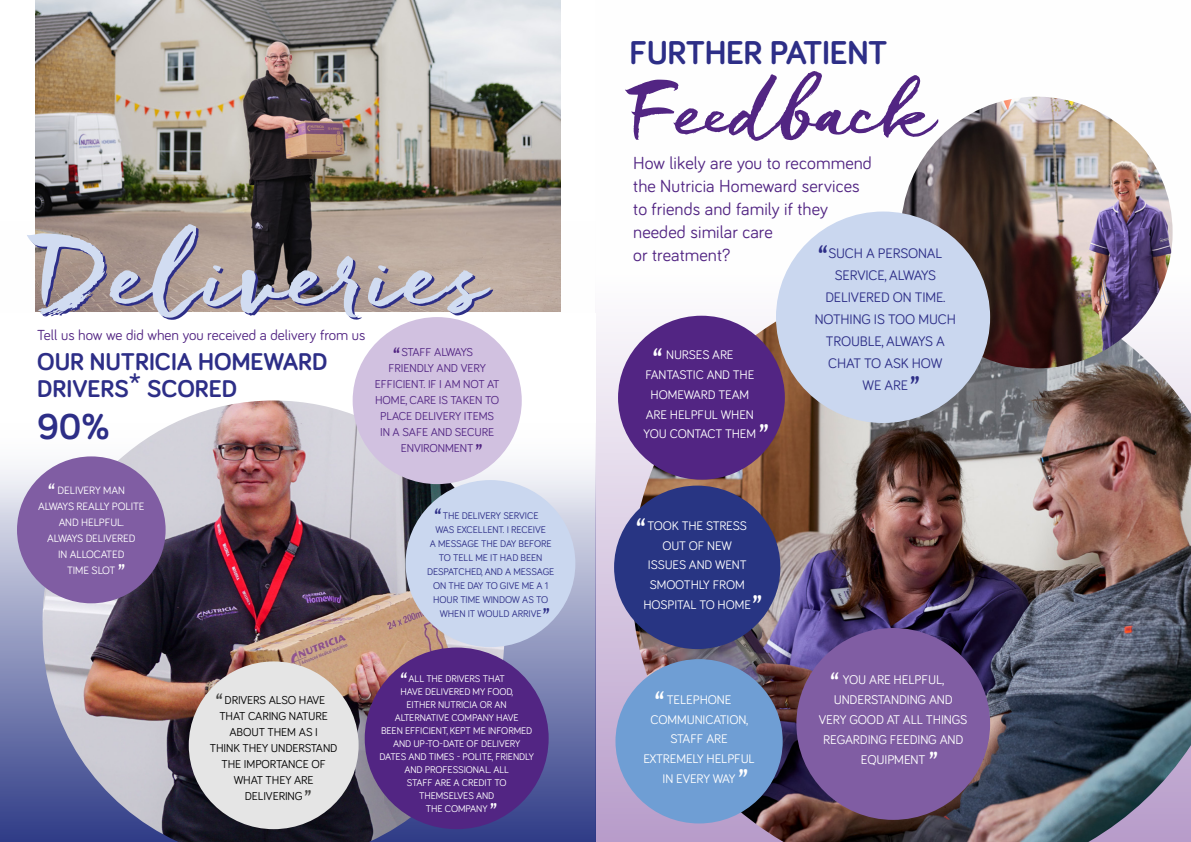
<style>
.page{position:relative;width:1191px;height:842px;background:#fff}
.page>*{position:absolute;margin:0;border:0;box-sizing:border-box;transform-origin:0 0}
.t1{font:107px "Freeland";letter-spacing:.02em;color:#2d2e87}
.t2{font:76px "Freeland";letter-spacing:-.025em;color:#522583}
.t3{font:700 37px "Bariol";color:#2d2e87}
.t4{font:700 34px "Bariol";letter-spacing:-.01em;color:#2d2e87}
.t5{font:700 26.4px "Bariol";color:#fff}
.t6{font:700 26.3px "Bariol";color:#2d2e87}
.t7{font:700 26.3px "Bariol";color:#fff}
.t8{font:700 26.2px "Bariol";color:#fff}
.t9{font:700 25px/27.1px "Bariol";color:#2d2e87}
.t10{font:700 24px "Bariol";color:#fff}
.t11{font:700 19px "Bariol";color:#fff}
.t12{font:700 19px "Bariol";color:#522583}
.t13{font:700 19px "Bariol";color:#4a4a49}
.t14{font:700 19px "Bariol";color:#2d2e87}
.t15{font:18px/23px "Bariol";letter-spacing:.005em;color:#522583}
.t16{font:15px "Bariol";color:#522583}
.t17{font:14.2px/21.9px "Bariol";letter-spacing:-.01em;color:#2d2e87;text-align:center}
.t18{font:13px "Bariol";letter-spacing:-.01em;color:#fff}
.t19{font:12.9px "Bariol";letter-spacing:-.01em;color:#fff}
.t20{font:12.8px "Bariol";letter-spacing:-.01em;color:#fff}
.t21{font:11.8px "Bariol";letter-spacing:-.01em;color:#522583}
.t22{font:11.8px "Bariol";letter-spacing:-.01em;color:#000}
.t23{font:11.8px "Bariol";letter-spacing:-.04em;color:#522583}
.t24{font:11px "Bariol";letter-spacing:-.01em;color:#fff}
.t25{font:10px "Bariol";letter-spacing:-.01em;color:#fff}
.t26{font:10px "Bariol";letter-spacing:-.01em;color:#2d2e87}
.s1{font-size:33.4px}
.s2{font-weight:700;font-size:19px}
.s3{font-weight:700;font-size:19px;color:#4a4a49}
.s4{font-weight:700;font-size:26.3px}
.s5{font-weight:700;font-size:26.2px}
.s6{font-weight:700;font-size:26.4px}
.s7{font-weight:700;font-size:24px}
</style>
<div class="page">
<img style="left:35px;top:0;width:526px;height:221px">
<div style="left:595px;top:0;width:596px;height:842px;background:linear-gradient(to bottom,#fff,#bfa6cf)"></div>
<img style="left:631px;top:299px;width:560px;height:543px">
<img style="left:901px;top:97px;width:271px;height:271px;border-radius:135px">
<div style="left:796px;top:628px;width:194px;height:192px;background:#805da3;border-radius:50%"></div>
<div style="left:614px;top:486px;width:166px;height:163px;background:#283583;border-radius:50%"></div>
<div style="left:615px;top:659px;width:167px;height:164px;background:#6f9ed4;border-radius:50%"></div>
<svg style="left:0;top:221px;width:595px;height:621px;background:#9a939f"></svg>
<div style="left:0;top:411px;width:595px;height:157px;background:linear-gradient(to bottom,#fff,#babed7)"></div>
<div style="left:0;top:314px;width:595px;height:109px;background:#fff"></div>
<img style="left:43px;top:400px;width:462px;height:442px">
<div style="left:365px;top:647px;width:183px;height:182px;background:#522583;border-radius:50%"></div>
<div style="left:353px;top:317px;width:169px;height:167px;background:#d1c1e0;border-radius:50%"></div>
<div style="left:405px;top:480px;width:170px;height:167px;background:#cad7ef;border-radius:50%"></div>
<div style="left:17px;top:456px;width:149px;height:147px;background:#805da3;border-radius:50%"></div>
<div style="left:189px;top:661px;width:169px;height:168px;background:#e5e5e5;border-radius:50%"></div>
<div style="left:776px;top:212px;width:214px;height:211px;background:#cad7ef;border-radius:50%"></div>
<div style="left:618px;top:316px;width:167px;height:164px;background:#522583;border-radius:50%"></div>
<h1 class="t1" style="left:39px;top:207px;width:453px">Deliveries</h1>
<h3 class="t16" style="left:37px;top:325px;width:330px">Tell us how we did when you received a delivery from us</h3>
<h3 class="t9" style="left:37px;top:347px;width:292px">OUR NUTRICIA HOMEWARD<br>DRIVERS<span class="s1">*</span> SCORED</h3>
<h3 class="t3" style="left:37px;top:401px;width:74px">90%</h3>
<h3 class="t12" style="left:400px;top:359px;width:8px;rotate:-180deg">”</h3>
<p class="t23" style="left:401px;top:344px;width:73px">STAFF ALWAYS</p>
<p class="t21" style="left:388px;top:360px;width:99px">FRIENDLY AND VERY</p>
<p class="t21" style="left:375px;top:376px;width:126px">EFFICIENT. IF I AM NOT AT</p>
<p class="t21" style="left:375px;top:392px;width:126px">HOME, CARE IS TAKEN TO</p>
<p class="t21" style="left:380px;top:408px;width:115px">PLACE DELIVERY ITEMS</p>
<p class="t21" style="left:380px;top:424px;width:116px">IN A SAFE AND SECURE</p>
<p class="t21" style="left:401px;top:440px;width:83px">ENVIRONMENT <span class="s2">”</span></p>
<h3 class="t11" style="left:55px;top:496px;width:8px;rotate:-180deg">”</h3>
<p class="t24" style="left:58px;top:483px;width:69px">DELIVERY MAN</p>
<p class="t24" style="left:38px;top:499px;width:108px">ALWAYS REALLY POLITE</p>
<p class="t24" style="left:59px;top:515px;width:67px">AND HELPFUL.</p>
<p class="t24" style="left:47px;top:531px;width:90px">ALWAYS DELIVERED</p>
<p class="t24" style="left:58px;top:547px;width:68px">IN ALLOCATED</p>
<p class="t24" style="left:67px;top:563px;width:60px">TIME SLOT <span class="s2">”</span></p>
<h3 class="t14" style="left:441px;top:521px;width:8px;rotate:-180deg">”</h3>
<p class="t26" style="left:443px;top:508px;width:97px">THE DELIVERY SERVICE</p>
<p class="t26" style="left:435px;top:522px;width:112px">WAS EXCELLENT. I RECEIVE</p>
<p class="t26" style="left:430px;top:536px;width:123px">A MESSAGE THE DAY BEFORE</p>
<p class="t26" style="left:439px;top:550px;width:105px">TO TELL ME IT HAD BEEN</p>
<p class="t26" style="left:427px;top:564px;width:129px">DESPATCHED, AND A MESSAGE</p>
<p class="t26" style="left:433px;top:578px;width:117px">ON THE DAY TO GIVE ME A 1</p>
<p class="t26" style="left:433px;top:592px;width:116px">HOUR TIME WINDOW AS TO</p>
<p class="t26" style="left:440px;top:606px;width:111px">WHEN IT WOULD ARRIVE <span class="s2">”</span></p>
<h3 class="t13" style="left:223px;top:706px;width:8px;rotate:-180deg">”</h3>
<p class="t22" style="left:225px;top:692px;width:102px">DRIVERS ALSO HAVE</p>
<p class="t22" style="left:219px;top:708px;width:110px">THAT CARING NATURE</p>
<p class="t22" style="left:229px;top:724px;width:90px">ABOUT THEM AS I</p>
<p class="t22" style="left:210px;top:740px;width:129px">THINK THEY UNDERSTAND</p>
<p class="t22" style="left:221px;top:756px;width:106px">THE IMPORTANCE OF</p>
<p class="t22" style="left:234px;top:772px;width:81px">WHAT THEY ARE</p>
<p class="t22" style="left:245px;top:788px;width:68px">DELIVERING <span class="s3">”</span></p>
<h3 class="t11" style="left:407px;top:684px;width:8px;rotate:-180deg">”</h3>
<p class="t25" style="left:408px;top:672px;width:98px">ALL THE DRIVERS THAT</p>
<p class="t25" style="left:400px;top:685px;width:114px">HAVE DELIVERED MY FOOD,</p>
<p class="t25" style="left:406px;top:698px;width:102px">EITHER NUTRICIA OR AN</p>
<p class="t25" style="left:395px;top:711px;width:126px">ALTERNATIVE COMPANY HAVE</p>
<p class="t25" style="left:381px;top:724px;width:153px">BEEN EFFICIENT, KEPT ME INFORMED</p>
<p class="t25" style="left:393px;top:737px;width:129px">AND UP-TO-DATE OF DELIVERY</p>
<p class="t25" style="left:379px;top:750px;width:156px">DATES AND TIMES - POLITE, FRIENDLY</p>
<p class="t25" style="left:404px;top:763px;width:106px">AND PROFESSIONAL. ALL</p>
<p class="t25" style="left:407px;top:776px;width:101px">STAFF ARE A CREDIT TO</p>
<p class="t25" style="left:419px;top:789px;width:77px">THEMSELVES AND</p>
<p class="t25" style="left:426px;top:802px;width:73px">THE COMPANY <span class="s2">”</span></p>
<h3 class="t4" style="left:629px;top:29px;width:260px">FURTHER PATIENT</h3>
<h2 class="t2" style="left:629px;top:62px;width:308px">Feedback</h2>
<h3 class="t15" style="left:633px;top:150px;width:240px">How likely are you to recommend the Nutricia Homeward services to friends and family if they needed similar care<br>or treatment?</h3>
<h3 class="t6" style="left:827px;top:262px;width:11px;rotate:-180deg">”</h3>
<h3 class="t17" style="left:814px;top:242px;width:143px">SUCH A PERSONAL<br>SERVICE, ALWAYS<br>DELIVERED ON TIME.<br>NOTHING IS TOO MUCH<br>TROUBLE, ALWAYS A<br>CHAT TO ASK HOW<br>WE ARE</h3>
<h3 class="t7" style="left:662px;top:365px;width:11px;rotate:-180deg">”</h3>
<p class="t20" style="left:666px;top:346px;width:69px">NURSES ARE</p>
<p class="t20" style="left:645px;top:366px;width:110px">FANTASTIC AND THE</p>
<p class="t20" style="left:650px;top:386px;width:100px">HOMEWARD TEAM</p>
<p class="t20" style="left:646px;top:406px;width:109px">ARE HELPFUL WHEN</p>
<p class="t20" style="left:643px;top:425px;width:127px">YOU CONTACT THEM <span class="s4">”</span></p>
<h3 class="t6" style="left:910px;top:367px;width:11px">”</h3>
<h3 class="t8" style="left:646px;top:534px;width:11px;rotate:-180deg">”</h3>
<p class="t20" style="left:647px;top:517px;width:101px">TOOK THE STRESS</p>
<p class="t20" style="left:662px;top:537px;width:71px">OUT OF NEW</p>
<p class="t20" style="left:648px;top:556px;width:100px">ISSUES AND WENT</p>
<p class="t20" style="left:649px;top:576px;width:97px">SMOOTHLY FROM</p>
<p class="t20" style="left:643px;top:596px;width:120px">HOSPITAL TO HOME<span class="s5">”</span></p>
<h3 class="t5" style="left:664px;top:708px;width:11px;rotate:-180deg">”</h3>
<p class="t19" style="left:667px;top:691px;width:66px">TELEPHONE</p>
<p class="t19" style="left:650px;top:710px;width:99px">COMMUNICATION,</p>
<p class="t19" style="left:670px;top:730px;width:59px">STAFF ARE</p>
<p class="t19" style="left:643px;top:750px;width:113px">EXTREMELY HELPFUL</p>
<p class="t19" style="left:662px;top:770px;width:87px">IN EVERY WAY <span class="s6">”</span></p>
<h3 class="t10" style="left:839px;top:687px;width:10px;rotate:-180deg">”</h3>
<h3 class="t18" style="left:842px;top:671px;width:103px">YOU ARE HELPFUL,</h3>
<h3 class="t18" style="left:833px;top:691px;width:120px">UNDERSTANDING AND</h3>
<h3 class="t18" style="left:819px;top:711px;width:150px">VERY GOOD AT ALL THINGS</h3>
<h3 class="t18" style="left:823px;top:731px;width:142px">REGARDING FEEDING AND</h3>
<h3 class="t18" style="left:861px;top:751px;width:78px">EQUIPMENT <span class="s7">”</span></h3>
</div>
